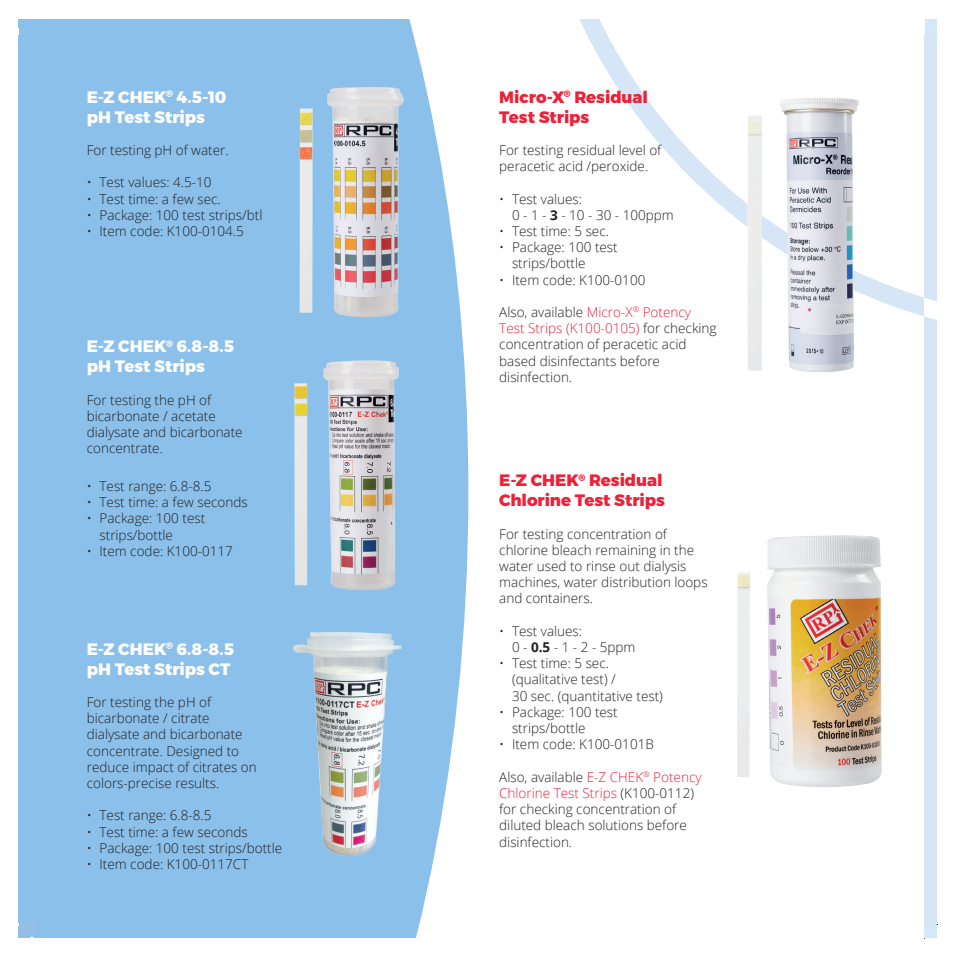
<style>
.page{position:relative;width:956px;height:956px;background:#fff}
.page>*{position:absolute;margin:0;border:0;box-sizing:border-box;transform-origin:0 0}
.t1{font:800 16.5px/19.8px "Montserrat";color:#fff}
.t2{font:800 16.5px/19.8px "Montserrat";letter-spacing:-.005em;color:#ed2137}
.t3{font:300 13.5px/16.2px "Open Sans";color:#231f20}
.s1{font-weight:700}
.s2{color:#ed2137}
</style>
<div class="page">
<div style="left:924px;top:19px;width:13px;height:918px;background:#d6e6f6"></div>
<div style="left:19px;top:19px;width:446px;height:918px;background:#8ac0ea"></div>
<svg style="left:579px;top:19px;width:136px;height:181px"></svg>
<img style="left:263px;top:28px;width:202px;height:278px">
<img style="left:263px;top:306px;width:206px;height:316px">
<img style="left:293px;top:632px;width:108px;height:223px">
<img style="left:715px;top:98px;width:208px;height:274px">
<img style="left:737px;top:535px;width:145px;height:252px">
<svg style="left:19px;top:28px;width:4px;height:7px"></svg>
<svg style="left:30px;top:19px;width:3px;height:5px"></svg>
<svg style="left:923px;top:19px;width:15px;height:301px"></svg>
<div style="left:19px;top:922px;width:16px;height:15px;background:#93bee5"></div>
<p class="t1" style="left:87px;top:87px;width:141px">E-Z CHEK<sup>®</sup> 4.5-10 pH Test Strips</p>
<p class="t3" style="left:87px;top:142px;width:143px">For testing pH of water.</p>
<p class="t3" style="left:87px;top:174px;width:126px">• Test values: 4.5-10</p>
<p class="t3" style="left:87px;top:190px;width:135px">• Test time: a few sec.</p>
<p class="t3" style="left:87px;top:206px;width:177px">• Package: 100 test strips/btl</p>
<p class="t3" style="left:87px;top:223px;width:159px">• Item code: K100-0104.5</p>
<p class="t1" style="left:87px;top:337px;width:149px">E-Z CHEK<sup>®</sup> 6.8-8.5 pH Test Strips</p>
<p class="t3" style="left:87px;top:391px;width:157px">For testing the pH of bicarbonate / acetate dialysate and bicarbonate concentrate.</p>
<p class="t3" style="left:87px;top:478px;width:126px">• Test range: 6.8-8.5</p>
<p class="t3" style="left:87px;top:494px;width:162px">• Test time: a few seconds</p>
<p class="t3" style="left:100px;top:510px;width:107px;text-indent:-13px">• Package: 100 test strips/bottle</p>
<p class="t3" style="left:87px;top:542px;width:148px">• Item code: K100-0117</p>
<p class="t1" style="left:87px;top:639px;width:149px">E-Z CHEK<sup>®</sup> 6.8-8.5 pH Test Strips CT</p>
<p class="t3" style="left:87px;top:694px;width:172px">For testing the pH of bicarbonate / citrate dialysate and bicarbonate concentrate. Designed to reduce impact of citrates on colors-precise results.</p>
<p class="t3" style="left:87px;top:807px;width:126px">• Test range: 6.8-8.5</p>
<p class="t3" style="left:87px;top:823px;width:162px">• Test time: a few seconds</p>
<p class="t3" style="left:87px;top:839px;width:197px">• Package: 100 test strips/bottle</p>
<p class="t3" style="left:87px;top:856px;width:163px">• Item code: K100-0117CT</p>
<p class="t2" style="left:499px;top:87px;width:150px">Micro-X<sup>®</sup> Residual<br>Test Strips</p>
<p class="t3" style="left:499px;top:142px;width:164px">For testing residual level of peracetic acid /peroxide.</p>
<p class="t3" style="left:512px;top:190px;width:163px;text-indent:-13px">• Test values:<br>0 - 1 - <span class="s1">3</span> - 10 - 30 - 100ppm</p>
<p class="t3" style="left:499px;top:223px;width:111px">• Test time: 5 sec.</p>
<p class="t3" style="left:512px;top:239px;width:107px;text-indent:-13px">• Package: 100 test strips/bottle</p>
<p class="t3" style="left:499px;top:271px;width:148px">• Item code: K100-0100</p>
<p class="t3" style="left:499px;top:304px;width:219px">Also, available <span class="s2">Micro-X</span><sup>®</sup> <span class="s2">Potency<br>Test Strips (K100-0105)</span> for checking concentration of peracetic acid based disinfectants before disinfection.</p>
<p class="t2" style="left:499px;top:471px;width:167px">E-Z CHEK<sup>®</sup> Residual<br>Chlorine Test Strips</p>
<p class="t3" style="left:499px;top:525px;width:210px">For testing concentration of chlorine bleach remaining in the water used to rinse out dialysis machines, water distribution loops and containers.</p>
<p class="t3" style="left:512px;top:622px;width:125px;text-indent:-13px">• Test values:<br>0 - <span class="s1">0.5</span> - 1 - 2 - 5ppm</p>
<p class="t3" style="left:512px;top:655px;width:152px;text-indent:-13px">• Test time: 5 sec. (qualitative test) /<br>30 sec. (quantitative test)</p>
<p class="t3" style="left:512px;top:703px;width:107px;text-indent:-13px">• Package: 100 test strips/bottle</p>
<p class="t3" style="left:499px;top:736px;width:156px">• Item code: K100-0101B</p>
<p class="t3" style="left:499px;top:768px;width:204px">Also, available <span class="s2">E-Z CHEK</span><sup>®</sup> <span class="s2">Potency<br>Chlorine Test Strips</span> (K100-0112) for checking concentration of diluted bleach solutions before disinfection.</p>
</div>
